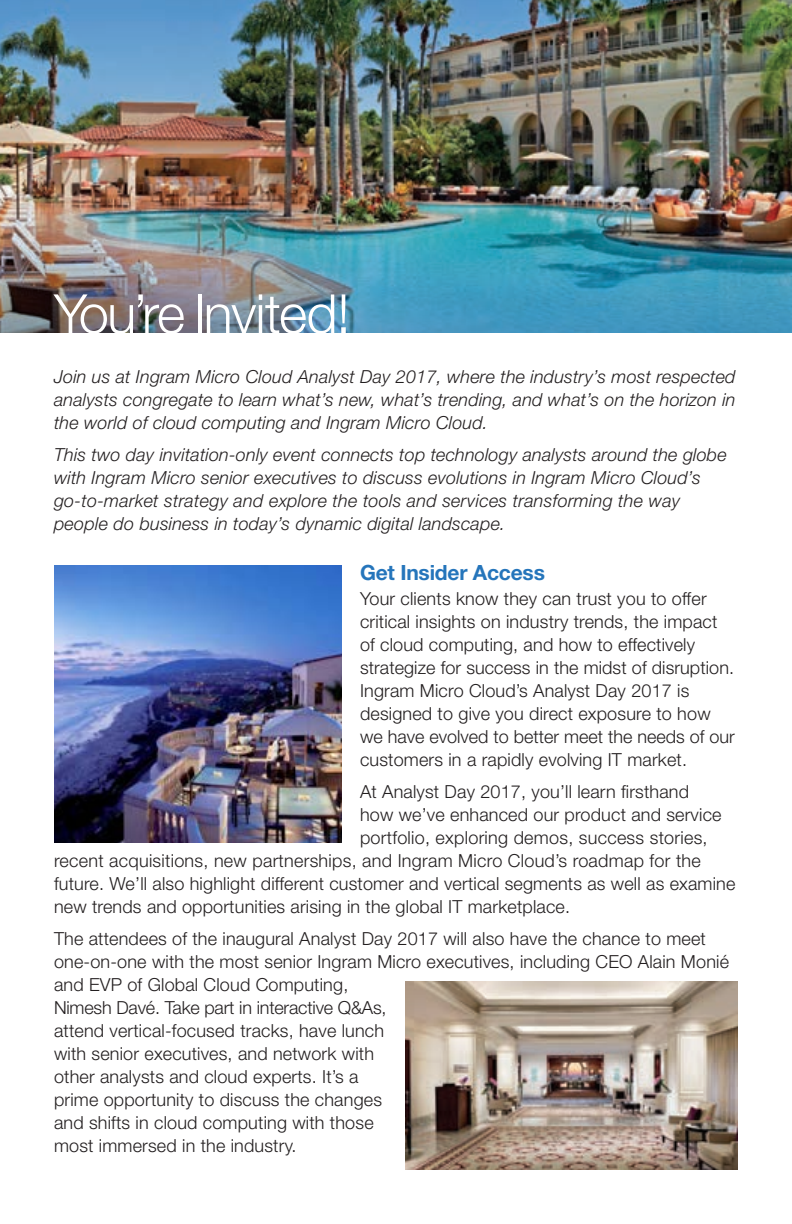
<style>
.page{position:relative;width:792px;height:1224px;background:#fff}
.page>*{position:absolute;margin:0;border:0;box-sizing:border-box;transform-origin:0 0}
.t1{font:300 54px "Helvetica Neue";letter-spacing:-.03em;color:#fff}
.t2{font:700 21px "Helvetica Neue";letter-spacing:-.01em;color:#2575bb}
.t3{font:300 18px/23px "Helvetica Neue";letter-spacing:.01em;color:#231f20}
.t4{font:italic 300 18px/23px "Helvetica Neue";letter-spacing:.01em;color:#231f20;text-align:justify}
</style>
<div class="page">
<img style="left:0;top:0;width:792px;height:207px">
<img style="left:0;top:207px;width:792px;height:126px">
<img style="left:54px;top:565px;width:288px;height:277px">
<img style="left:405px;top:981px;width:333px;height:189px">
<p class="t1" style="left:54px;top:281px;width:297px">You’re Invited!</p>
<p class="t4" style="left:54px;top:365px;width:683px">Join us at Ingram Micro Cloud Analyst Day 2017, where the industry’s most respected analysts congregate to learn what’s new, what’s trending, and what’s on the horizon in the world of cloud computing and Ingram Micro Cloud.</p>
<p class="t4" style="left:54px;top:443px;width:674px;text-align:left">This two day invitation-only event connects top technology analysts around the globe with Ingram Micro senior executives to discuss evolutions in Ingram Micro Cloud’s go-to-market strategy and explore the tools and services transforming the way people do business in today’s dynamic digital landscape.</p>
<p class="t2" style="left:360px;top:560px;width:186px">Get Insider Access</p>
<p class="t3" style="left:360px;top:586px;width:376px">Your clients know they can trust you to offer critical insights on industry trends, the impact of cloud computing, and how to effectively strategize for success in the midst of disruption.<br>Ingram Micro Cloud’s Analyst Day 2017 is designed to give you direct exposure to how we have evolved to better meet the needs of our customers in a rapidly evolving IT market.</p>
<p class="t3" style="left:360px;top:779px;width:331px">At Analyst Day 2017, you’ll learn firsthand</p>
<p class="t3" style="left:360px;top:802px;width:363px">how we’ve enhanced our product and service</p>
<p class="t3" style="left:360px;top:825px;width:349px">portfolio, exploring demos, success stories,</p>
<p class="t3" style="left:54px;top:848px;width:648px">recent acquisitions, new partnerships, and Ingram Micro Cloud’s roadmap for the</p>
<p class="t3" style="left:54px;top:871px;width:683px">future. We’ll also highlight different customer and vertical segments as well as examine</p>
<p class="t3" style="left:54px;top:894px;width:518px">new trends and opportunities arising in the global IT marketplace.</p>
<p class="t3" style="left:54px;top:926px;width:677px">The attendees of the inaugural Analyst Day 2017 will also have the chance to meet one-on-one with the most senior Ingram Micro executives, including CEO Alain Monié and EVP of Global Cloud Computing,<br>Nimesh Davé. Take part in interactive Q&amp;As,<br>attend vertical-focused tracks, have lunch<br>with senior executives, and network with<br>other analysts and cloud experts. It’s a<br>prime opportunity to discuss the changes<br>and shifts in cloud computing with those<br>most immersed in the industry.</p>
</div>
